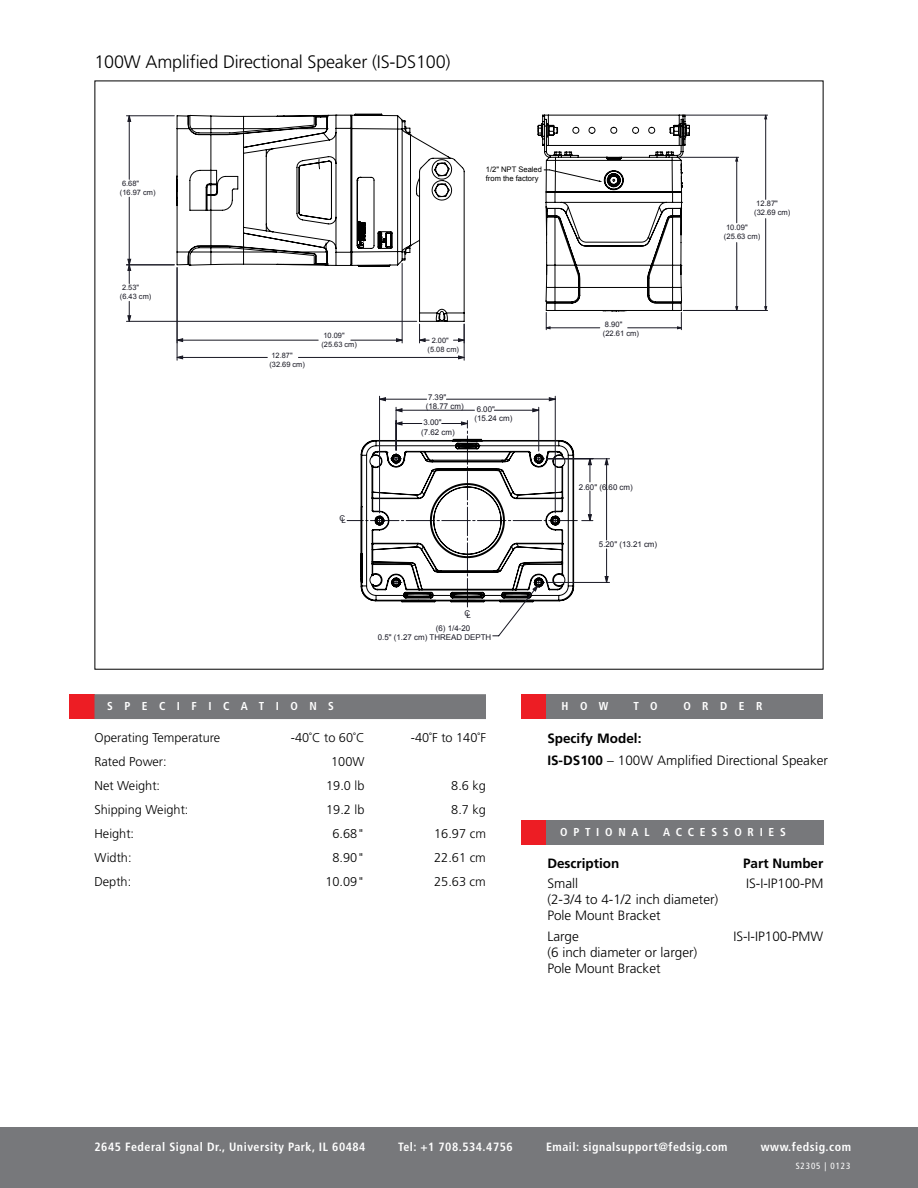
<style>
.page{position:relative;width:918px;height:1188px;background:#fff}
.page>*{position:absolute;margin:0;border:0;box-sizing:border-box;transform-origin:0 0}
.t1{font:300 18px "Frutiger LT Std";letter-spacing:-.01em;color:#000}
.t2{font:300 13.5px/16.2px "Frutiger LT Std";color:#000}
.t3{font:700 13.5px "Frutiger LT Std";color:#000}
.t4{font:300 12.75px "Frutiger LT Std";color:#000}
.t5{font:700 condensed 12px "Frutiger LT Std";letter-spacing:.045em;color:#fff}
.t6{font:700 condensed 11.55px "Frutiger LT Std";letter-spacing:.5em;color:#fff}
.t7{font:700 condensed 11.55px "Frutiger LT Std";letter-spacing:1em;color:#fff}
.t8{font:700 condensed 11.55px "Frutiger LT Std";letter-spacing:.965em;color:#fff}
.t9{font:condensed 9px "Frutiger LT Std";letter-spacing:.1em;color:#fff}
.t10{font:7.95px/9.4px "Arial";color:#181824}
.t11{font:7.65px/9.1px "Arial";color:#191924}
.t12{font:7.65px/9.1px "Arial";color:#010101}
.t13{font:7.5px/8.9px "Arial";color:#191924}
.s1{font-weight:700}
</style>
<div class="page">
<div style="left:0;top:1127px;width:918px;height:61px;background:#77787b"></div>
<div style="left:69px;top:694px;width:26px;height:25px;background:#ed1d24"></div>
<div style="left:94px;top:694px;width:392px;height:25px;background:#77787b"></div>
<div style="left:522px;top:694px;width:25px;height:25px;background:#ed1d24"></div>
<div style="left:546px;top:694px;width:277px;height:25px;background:#77787b"></div>
<hr style="left:351px;top:340px;width:51px;height:1px;background:#191924">
<hr style="left:177px;top:340px;width:141px;height:1px;background:#191924">
<hr style="left:402px;top:263px;width:1px;height:80px;background:#191924">
<hr style="left:298px;top:357px;width:166px;height:1px;background:#191924">
<hr style="left:177px;top:357px;width:90px;height:1px;background:#191924">
<hr style="left:464px;top:324px;width:1px;height:36px;background:#191924">
<hr style="left:177px;top:268px;width:1px;height:92px;background:#191924">
<hr style="left:126px;top:321px;width:291px;height:1px;background:#191924">
<hr style="left:129px;top:116px;width:1px;height:63px;background:#191924">
<hr style="left:129px;top:197px;width:1px;height:68px;background:#191924">
<hr style="left:126px;top:116px;width:48px;height:1px;background:#191924">
<hr style="left:126px;top:265px;width:48px;height:1px;background:#191924">
<svg style="left:453px;top:324px;width:12px;height:19px"></svg>
<svg style="left:177px;top:338px;width:6px;height:4px"></svg>
<svg style="left:177px;top:356px;width:6px;height:3px"></svg>
<svg style="left:396px;top:338px;width:6px;height:4px"></svg>
<svg style="left:458px;top:356px;width:6px;height:3px"></svg>
<svg style="left:419px;top:324px;width:10px;height:19px"></svg>
<svg style="left:128px;top:301px;width:3px;height:21px"></svg>
<svg style="left:128px;top:115px;width:3px;height:7px"></svg>
<svg style="left:128px;top:259px;width:3px;height:25px"></svg>
<svg style="left:176px;top:114px;width:288px;height:208px"></svg>
<hr style="left:765px;top:219px;width:1px;height:91px;background:#191924">
<hr style="left:765px;top:115px;width:1px;height:84px;background:#191924">
<hr style="left:683px;top:310px;width:85px;height:1px;background:#191924">
<hr style="left:685px;top:115px;width:83px;height:1px;background:#191924">
<hr style="left:736px;top:157px;width:1px;height:66px;background:#191924">
<hr style="left:736px;top:243px;width:1px;height:67px;background:#191924">
<hr style="left:680px;top:157px;width:59px;height:1px;background:#191924">
<svg style="left:538px;top:115px;width:152px;height:215px"></svg>
<svg style="left:347px;top:440px;width:32px;height:162px"></svg>
<svg style="left:379px;top:396px;width:231px;height:240px"></svg>
<div style="left:522px;top:820px;width:25px;height:24px;background:#ed1d24"></div>
<div style="left:546px;top:820px;width:278px;height:24px;background:#77787b"></div>
<h1 class="t1" style="left:94px;top:52px;width:358px">100W Amplified Directional Speaker (IS-DS100)</h1>
<p class="t13" style="left:120px;top:179px;width:37px">6.68" (16.97 cm)</p>
<p class="t13" style="left:120px;top:283px;width:33px">2.53" (6.43 cm)</p>
<p class="t12" style="left:486px;top:165px;width:58px">1/2" NPT Sealed from the factory</p>
<p class="t13" style="left:269px;top:351px;width:37px">12.87" (32.69 cm)</p>
<p class="t13" style="left:321px;top:331px;width:37px">10.09" (25.63 cm)</p>
<p class="t10" style="left:339px;top:515px;width:8px">CL</p>
<p class="t13" style="left:428px;top:336px;width:33px;text-indent:4px">2.00" (5.08 cm)</p>
<p class="t10" style="left:426px;top:392px;width:39px">7.39" (18.77 cm)</p>
<p class="t10" style="left:421px;top:418px;width:35px">3.00" (7.62 cm)</p>
<p class="t10" style="left:474px;top:404px;width:39px">6.00" (15.24 cm)</p>
<p class="t10" style="left:465px;top:610px;width:8px">CL</p>
<p class="t10" style="left:378px;top:623px;width:115px;text-indent:58px">(6) 1/4-20<br>0.5" (1.27 cm) THREAD DEPTH</p>
<p class="t11" style="left:603px;top:320px;width:38px">8.90" (22.61 cm)</p>
<p class="t10" style="left:579px;top:482px;width:55px">2.60" (6.60 cm)</p>
<p class="t10" style="left:599px;top:540px;width:60px">5.20" (13.21 cm)</p>
<p class="t11" style="left:754px;top:199px;width:38px">12.87" (32.69 cm)</p>
<p class="t11" style="left:724px;top:223px;width:38px">10.09" (25.63 cm)</p>
<p class="t7" style="left:107px;top:699px;width:228px">SPECIFICATIONS</p>
<p class="t8" style="left:562px;top:699px;width:48px">HOW</p>
<p class="t8" style="left:634px;top:699px;width:25px">T O</p>
<p class="t8" style="left:683px;top:699px;width:81px">ORDER</p>
<p class="t4" style="left:94px;top:731px;width:127px">Operating Temperature</p>
<p class="t4" style="left:291px;top:731px;width:75px">-40˚C to 60˚C</p>
<p class="t4" style="left:411px;top:731px;width:77px">-40˚F to 140˚F</p>
<p class="t4" style="left:94px;top:755px;width:74px">Rated Power:</p>
<p class="t4" style="left:331px;top:755px;width:35px">100W</p>
<p class="t4" style="left:94px;top:779px;width:67px">Net Weight:</p>
<p class="t4" style="left:326px;top:779px;width:40px">19.0 lb</p>
<p class="t4" style="left:451px;top:779px;width:36px">8.6 kg</p>
<p class="t4" style="left:94px;top:803px;width:96px">Shipping Weight:</p>
<p class="t4" style="left:326px;top:803px;width:40px">19.2 lb</p>
<p class="t4" style="left:451px;top:803px;width:36px">8.7 kg</p>
<p class="t4" style="left:94px;top:826px;width:41px">Height:</p>
<p class="t4" style="left:333px;top:826px;width:33px">6.68"</p>
<p class="t4" style="left:434px;top:826px;width:53px">16.97 cm</p>
<p class="t4" style="left:94px;top:850px;width:39px">Width:</p>
<p class="t4" style="left:333px;top:850px;width:33px">8.90"</p>
<p class="t4" style="left:434px;top:850px;width:53px">22.61 cm</p>
<p class="t4" style="left:94px;top:874px;width:38px">Depth:</p>
<p class="t4" style="left:325px;top:874px;width:40px">10.09"</p>
<p class="t4" style="left:434px;top:874px;width:53px">25.63 cm</p>
<p class="t2" style="left:547px;top:727px;width:282px;line-height:22.6px"><span class="s1">Specify Model:<br>IS-DS100</span> – 100W Amplified Directional Speaker</p>
<p class="t6" style="left:560px;top:825px;width:227px">OPTIONAL ACCESSORIES</p>
<p class="t3" style="left:547px;top:855px;width:73px">Description</p>
<p class="t3" style="left:743px;top:855px;width:82px">Part Number</p>
<p class="t2" style="left:547px;top:875px;width:32px">Small</p>
<p class="t2" style="left:746px;top:875px;width:79px">IS-I-IP100-PM</p>
<p class="t2" style="left:547px;top:892px;width:173px">(2-3/4 to 4-1/2 inch diameter)<br>Pole Mount Bracket</p>
<p class="t2" style="left:547px;top:928px;width:33px">Large</p>
<p class="t2" style="left:733px;top:928px;width:91px">IS-I-IP100-PMW</p>
<p class="t2" style="left:547px;top:945px;width:152px">(6 inch diameter or larger)<br>Pole Mount Bracket</p>
<p class="t5" style="left:94px;top:1139px;width:273px">2645 Federal Signal Dr., University Park, IL 60484</p>
<p class="t5" style="left:398px;top:1139px;width:116px">Tel: +1 708.534.4756</p>
<p class="t5" style="left:546px;top:1139px;width:183px">Email: signalsupport@fedsig.com</p>
<p class="t5" style="left:761px;top:1139px;width:92px">www.fedsig.com</p>
<p class="t9" style="left:796px;top:1161px;width:56px">S2305 | 0123</p>
</div>
